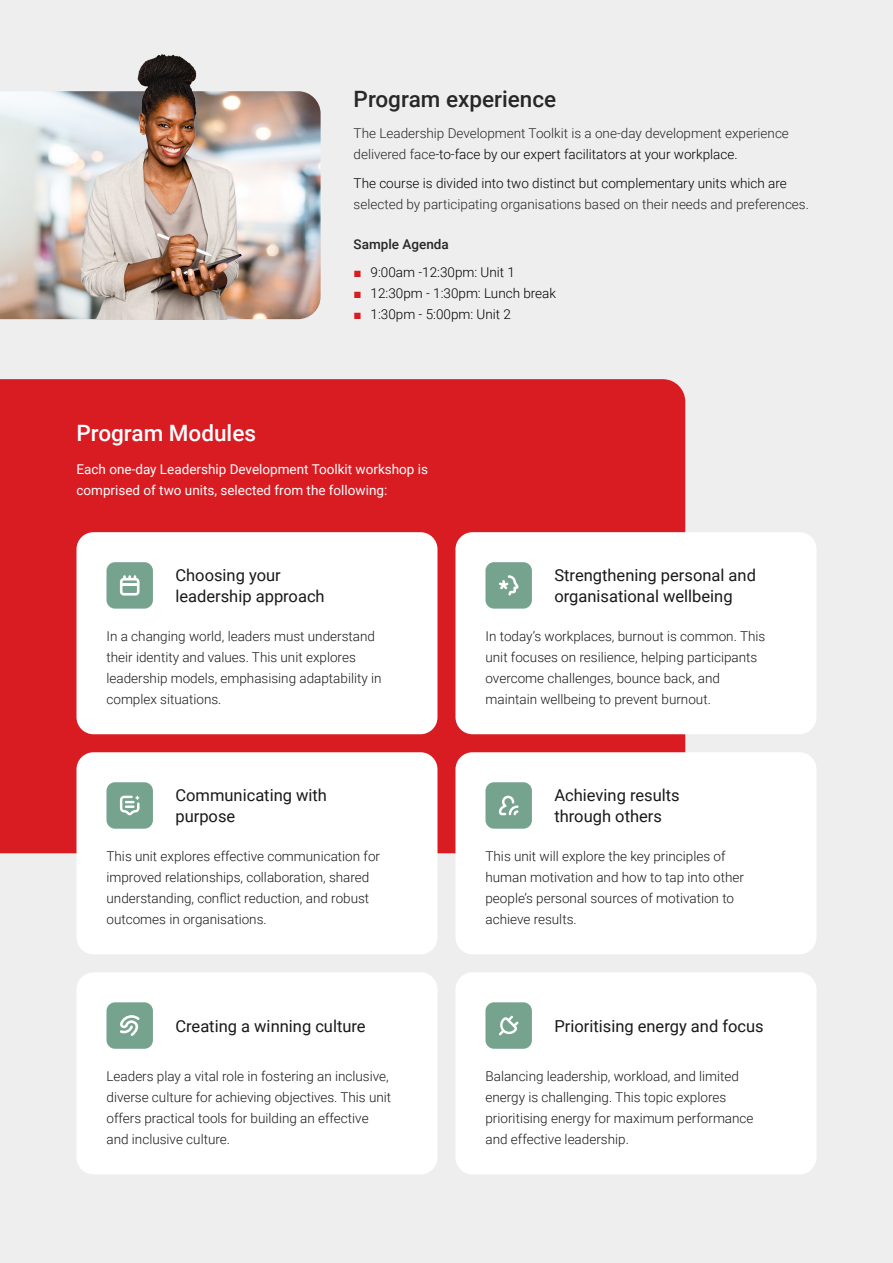
<style>
.page{position:relative;width:893px;height:1263px;background:#eee}
.page>*{position:absolute;margin:0;border:0;box-sizing:border-box;transform-origin:0 0}
.t1{font:500 22.5px "Roboto";color:#282727}
.t2{font:500 22.5px "Roboto";color:#fff}
.t3{font:16.5px/21px "Roboto";color:#191919}
.t4{font:300 13.5px/21px "Roboto";color:#191919}
.t5{font:300 13.5px/21px "Roboto";color:#282727}
.t6{font:300 13.5px "Roboto";color:#000}
.t7{font:13.5px/21px "Roboto";color:#fff}
.t8{font:500 13.5px "Roboto";color:#282727}
.s1{color:#000}
.s2{font-family:"Arial";font-weight:400;color:#d91b22}
</style>
<div class="page">
<div style="left:0;top:379px;width:685px;height:474px;background:#d91b22"></div>
<div style="left:76px;top:532px;width:361px;height:202px;background:#fff;border-radius:17px"></div>
<div style="left:76px;top:752px;width:361px;height:202px;background:#fff;border-radius:17px"></div>
<div style="left:76px;top:972px;width:361px;height:202px;background:#fff;border-radius:17px"></div>
<div style="left:455px;top:972px;width:361px;height:202px;background:#fff;border-radius:17px"></div>
<div style="left:455px;top:532px;width:361px;height:202px;background:#fff;border-radius:17px"></div>
<div style="left:455px;top:752px;width:361px;height:202px;background:#fff;border-radius:17px"></div>
<div style="left:107px;top:562px;width:46px;height:47px;background:#75a38e;border-radius:9px"></div>
<div style="left:107px;top:782px;width:46px;height:47px;background:#75a38e;border-radius:9px"></div>
<div style="left:107px;top:1002px;width:46px;height:47px;background:#75a38e;border-radius:9px"></div>
<div style="left:485px;top:1002px;width:47px;height:47px;background:#75a38e;border-radius:9px"></div>
<div style="left:485px;top:562px;width:47px;height:47px;background:#75a38e;border-radius:9px"></div>
<div style="left:485px;top:782px;width:47px;height:47px;background:#75a38e;border-radius:9px"></div>
<svg style="left:120px;top:575px;width:20px;height:20px"></svg>
<hr style="left:123px;top:583px;width:14px;height:3px;background:#fff">
<svg style="left:120px;top:795px;width:20px;height:20px"></svg>
<svg style="left:499px;top:575px;width:20px;height:20px"></svg>
<svg style="left:499px;top:796px;width:19px;height:19px"></svg>
<svg style="left:499px;top:1015px;width:20px;height:20px"></svg>
<svg style="left:120px;top:1015px;width:20px;height:21px"></svg>
<img style="left:295px;top:91px;width:26px;height:228px">
<img style="left:0;top:54px;width:295px;height:265px">
<h1 class="t1" style="left:354px;top:83px;width:204px">Program experience</h1>
<p class="t5" style="left:354px;top:123px;width:437px">The Leadership Development Toolkit is a one-day development experience delivered face<span class="s1">-to-face by our expert facilitators at your workplace.</span></p>
<p class="t6" style="left:354px;top:174px;width:435px">The course is divided into two distinct but complementary units which are</p>
<p class="t5" style="left:354px;top:193px;width:457px">selected by participating organisations based on their needs and preferences.</p>
<p class="t8" style="left:354px;top:235px;width:97px">Sample Agenda</p>
<p class="t6" style="left:354px;top:263px;width:163px"><span class="s2">■</span> 9:00am -12:30pm: Unit 1</p>
<p class="t6" style="left:354px;top:284px;width:204px"><span class="s2">■</span> 12:30pm - 1:30pm: Lunch break</p>
<p class="t6" style="left:354px;top:305px;width:159px"><span class="s2">■</span> 1:30pm - 5:00pm: Unit 2</p>
<h1 class="t2" style="left:76px;top:417px;width:181px">Program Modules</h1>
<p class="t7" style="left:76px;top:458px;width:353px">Each one-day Leadership Development Toolkit workshop is comprised of two units, selected from the following:</p>
<p class="t3" style="left:175px;top:564px;width:151px">Choosing your leadership approach</p>
<p class="t4" style="left:106px;top:625px;width:277px">In a changing world, leaders must understand their identity and values. This unit explores leadership models, emphasising adaptability in complex situations.</p>
<p class="t3" style="left:175px;top:784px;width:153px">Communicating with purpose</p>
<p class="t4" style="left:106px;top:845px;width:275px">This unit explores effective communication for improved relationships, collaboration, shared understanding, conflict reduction, and robust outcomes in organisations.</p>
<p class="t3" style="left:554px;top:564px;width:203px">Strengthening personal and organisational wellbeing</p>
<p class="t4" style="left:485px;top:625px;width:281px">In today’s workplaces, burnout is common. This unit focuses on resilience, helping participants overcome challenges, bounce back, and maintain wellbeing to prevent burnout.</p>
<p class="t3" style="left:554px;top:784px;width:127px">Achieving results through others</p>
<p class="t4" style="left:485px;top:846px;width:260px">This unit will explore the key principles of human motivation and how to tap into other people’s personal sources of motivation to achieve results.</p>
<p class="t3" style="left:175px;top:1015px;width:192px">Creating a winning culture</p>
<p class="t3" style="left:554px;top:1015px;width:211px">Prioritising energy and focus</p>
<p class="t4" style="left:106px;top:1065px;width:286px">Leaders play a vital role in fostering an inclusive, diverse culture for achieving objectives. This unit offers practical tools for building an effective and inclusive culture.</p>
<p class="t4" style="left:485px;top:1066px;width:270px">Balancing leadership, workload, and limited energy is challenging. This topic explores prioritising energy for maximum performance and effective leadership.</p>
</div>
